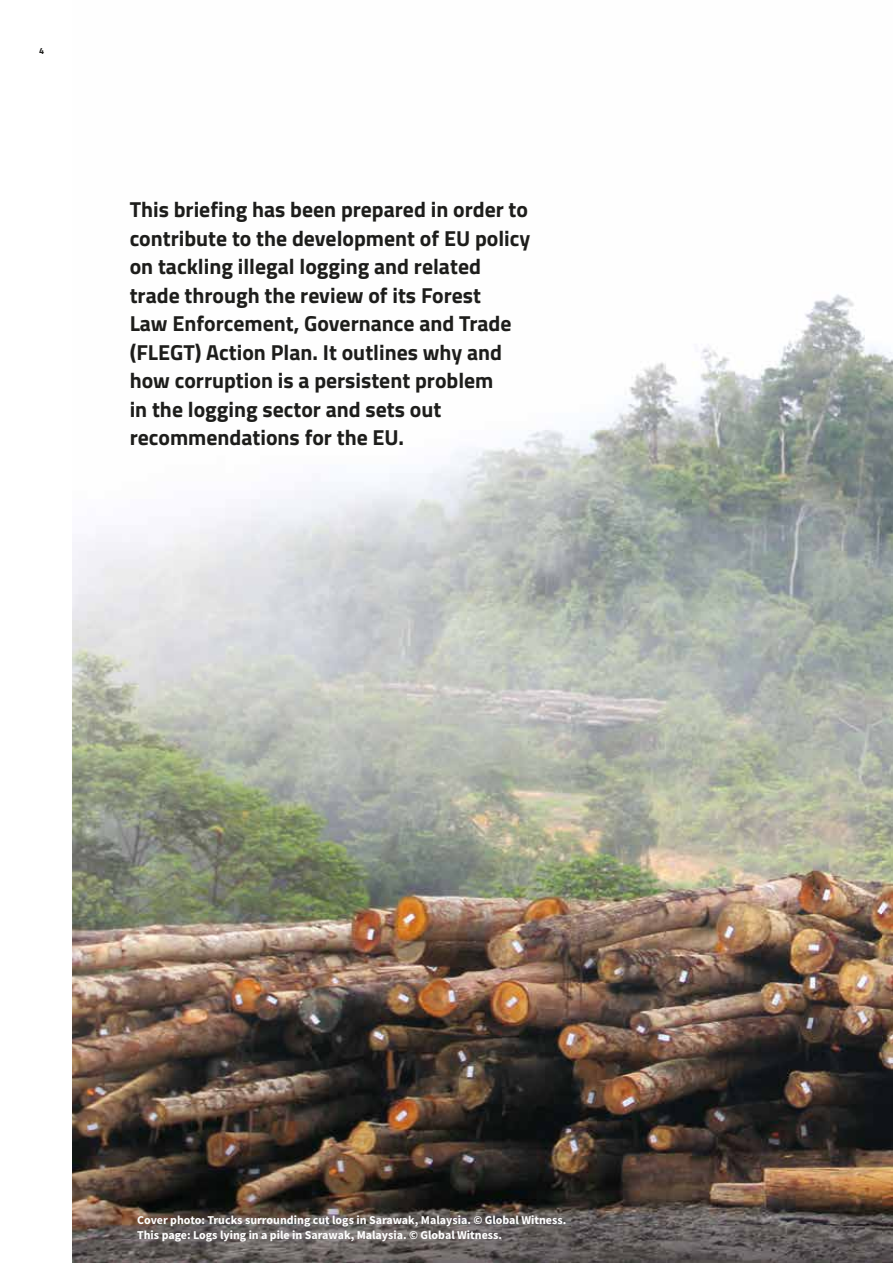
<style>
.page{position:relative;width:893px;height:1263px;background:#fff}
.page>*{position:absolute;margin:0;border:0;box-sizing:border-box;transform-origin:0 0}
.t1{font:700 21.75px/28.5px "Titillium";color:#1d1d1b}
.t2{font:700 12px/15px "Source Sans Pro";color:#fff}
.t3{font:700 9px "Titillium";color:#1d1d1b}
</style>
<div class="page">
<img style="left:72px;top:294px;width:821px;height:969px">
<p class="t3" style="left:39px;top:44px;width:7px">4</p>
<p class="t1" style="left:130px;top:194px;width:402px">This briefing has been prepared in order to contribute to the development of EU policy on tackling illegal logging and related trade through the review of its Forest<br>Law Enforcement, Governance and Trade (FLEGT) Action Plan. It outlines why and how corruption is a persistent problem<br>in the logging sector and sets out recommendations for the EU.</p>
<p class="t2" style="left:137px;top:1212px;width:431px">Cover photo: Trucks surrounding cut logs in Sarawak, Malaysia. © Global Witness.<br>This page: Logs lying in a pile in Sarawak, Malaysia. © Global Witness.</p>
</div>
